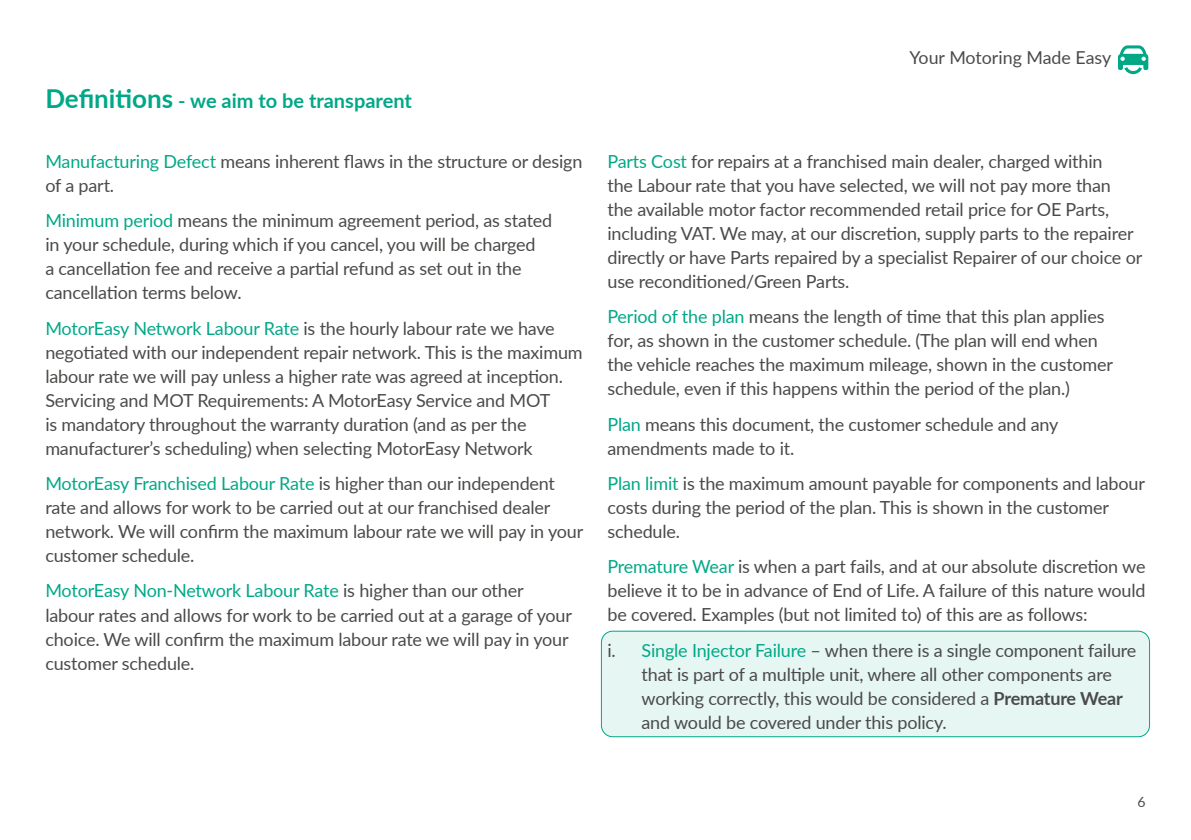
<style>
.page{position:relative;width:1191px;height:840px;background:#fff}
.page>*{position:absolute;margin:0;border:0;box-sizing:border-box;transform-origin:0 0}
.t1{font:700 20px "Lato";color:#00a887}
.t2{font:18px/24px "Lato";letter-spacing:-.01em;color:#4a4a49}
.t3{font:17.8px "Lato";color:#4a4a49}
.t4{font:14px "Lato";color:#4a4a49}
.s1{font-size:26px}
.s2{color:#00a887}
.s3{font-weight:700}
</style>
<div class="page">
<svg style="left:1118px;top:45px;width:30px;height:29px"></svg>
<div style="left:601px;top:630px;width:548px;height:106px;background:#e6f6f3;border-radius:11px"></div>
<div style="left:601px;top:630px;width:548px;height:106px;border:1px solid #00a887;border-radius:11px"></div>
<p class="t1" style="left:45px;top:86px;width:368px"><span class="s1">Definitions</span> - we aim to be transparent</p>
<p class="t2" style="left:45px;top:148px;width:538px"><span class="s2">Manufacturing Defect</span> means inherent flaws in the structure or design of a part.</p>
<p class="t2" style="left:45px;top:208px;width:508px"><span class="s2">Minimum period</span> means the minimum agreement period, as stated in your schedule, during which if you cancel, you will be charged<br>a cancellation fee and receive a partial refund as set out in the cancellation terms below.</p>
<p class="t2" style="left:45px;top:315px;width:539px"><span class="s2">MotorEasy Network Labour Rate</span> is the hourly labour rate we have negotiated with our independent repair network. This is the maximum labour rate we will pay unless a higher rate was agreed at inception.<br>Servicing and MOT Requirements: A MotorEasy Service and MOT<br>is mandatory throughout the warranty duration (and as per the manufacturer’s scheduling) when selecting MotorEasy Network</p>
<p class="t2" style="left:45px;top:470px;width:539px"><span class="s2">MotorEasy Franchised Labour Rate</span> is higher than our independent rate and allows for work to be carried out at our franchised dealer network. We will confirm the maximum labour rate we will pay in your customer schedule.</p>
<p class="t2" style="left:45px;top:578px;width:528px"><span class="s2">MotorEasy Non-Network Labour Rate</span> is higher than our other labour rates and allows for work to be carried out at a garage of your choice. We will confirm the maximum labour rate we will pay in your customer schedule.</p>
<p class="t3" style="left:909px;top:45px;width:203px">Your Motoring Made Easy</p>
<p class="t2" style="left:607px;top:148px;width:536px"><span class="s2">Parts Cost</span> for repairs at a franchised main dealer, charged within<br>the Labour rate that you have selected, we will not pay more than<br>the available motor factor recommended retail price for OE Parts, including VAT. We may, at our discretion, supply parts to the repairer directly or have Parts repaired by a specialist Repairer of our choice or use reconditioned/Green Parts.</p>
<p class="t2" style="left:607px;top:303px;width:507px"><span class="s2">Period of the plan</span> means the length of time that this plan applies for, as shown in the customer schedule. (The plan will end when the vehicle reaches the maximum mileage, shown in the customer schedule, even if this happens within the period of the plan.)</p>
<p class="t2" style="left:607px;top:411px;width:452px"><span class="s2">Plan</span> means this document, the customer schedule and any amendments made to it.</p>
<p class="t2" style="left:607px;top:470px;width:539px"><span class="s2">Plan limit</span> is the maximum amount payable for components and labour costs during the period of the plan. This is shown in the customer schedule.</p>
<p class="t2" style="left:607px;top:553px;width:539px;text-align:justify"><span class="s2">Premature Wear</span> is when a part fails, and at our absolute discretion we believe it to be in advance of End of Life. A failure of this nature would be covered. Examples (but not limited to) of this are as follows:</p>
<p class="t2" style="left:641px;top:637px;width:496px;text-indent:-34px">i. <span class="s2">Single Injector Failure</span> – when there is a single component failure that is part of a multiple unit, where all other components are working correctly, this would be considered a <span class="s3">Premature Wear </span>and would be covered under this policy.</p>
<p class="t4" style="left:1137px;top:791px;width:10px">6</p>
</div>
